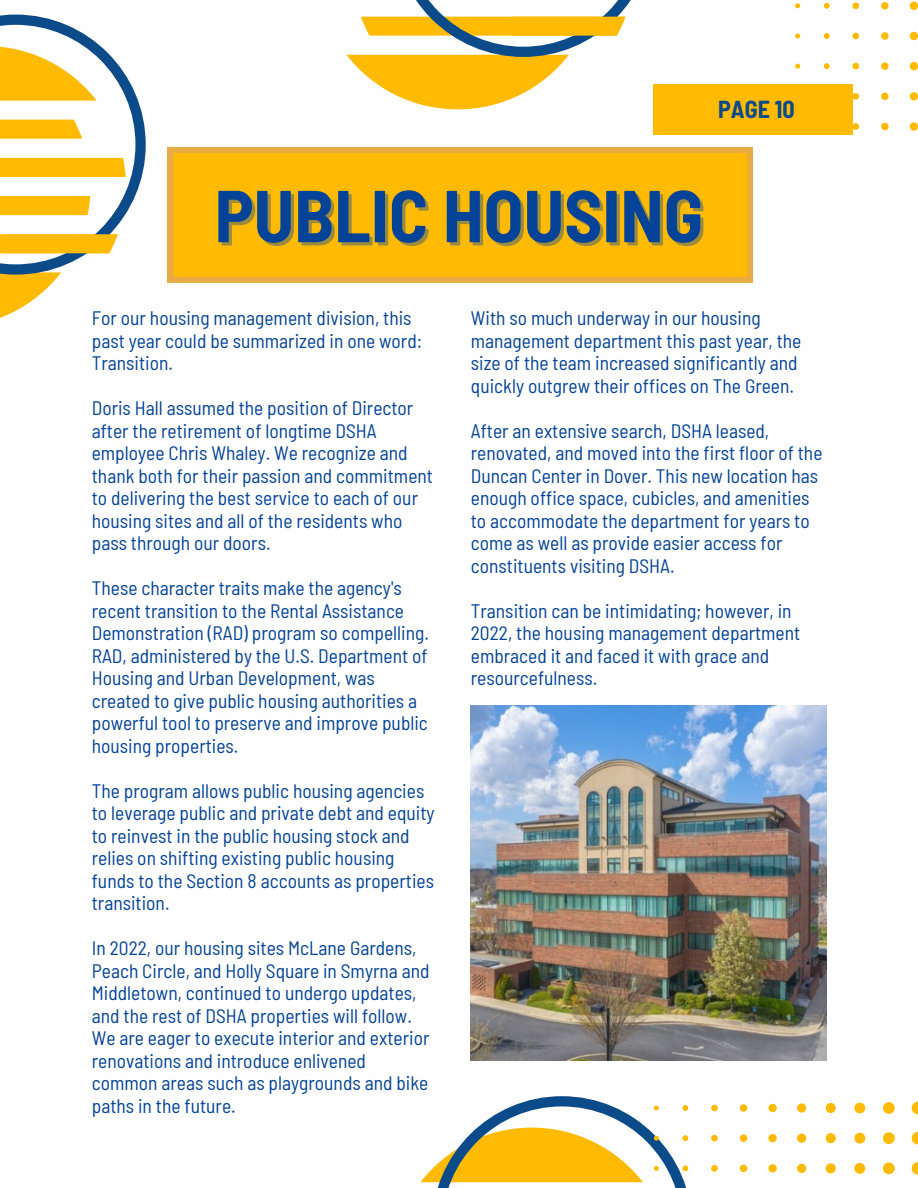
<style>
.page{position:relative;width:918px;height:1188px;background:#fff}
.page>*{position:absolute;margin:0;border:0;box-sizing:border-box;transform-origin:0 0}
.t1{font:700 semi-condensed 73.35px "Barlow";color:#044397}
.t2{font:700 semi-condensed 24px "Barlow";color:#0b4b89}
.t3{font:semi-condensed 19.5px/22.5px "Barlow";color:#044397}
</style>
<div class="page">
<div style="left:653px;top:84px;width:200px;height:51px;background:#ffbb03"></div>
<svg style="left:346px;top:0;width:285px;height:109px"></svg>
<svg style="left:168px;top:147px;width:585px;height:135px;background:#fcb909"></svg>
<svg style="left:0;top:15px;width:146px;height:303px"></svg>
<svg style="left:910px;top:2px;width:8px;height:8px"></svg>
<svg style="left:881px;top:2px;width:8px;height:8px"></svg>
<svg style="left:852px;top:2px;width:7px;height:7px"></svg>
<svg style="left:824px;top:3px;width:6px;height:6px"></svg>
<svg style="left:795px;top:3px;width:5px;height:5px"></svg>
<svg style="left:910px;top:32px;width:8px;height:8px"></svg>
<svg style="left:881px;top:32px;width:8px;height:8px"></svg>
<svg style="left:852px;top:33px;width:7px;height:6px"></svg>
<svg style="left:824px;top:33px;width:6px;height:6px"></svg>
<svg style="left:795px;top:33px;width:5px;height:5px"></svg>
<svg style="left:910px;top:62px;width:8px;height:8px"></svg>
<svg style="left:881px;top:62px;width:8px;height:8px"></svg>
<svg style="left:852px;top:63px;width:7px;height:6px"></svg>
<svg style="left:824px;top:63px;width:6px;height:6px"></svg>
<svg style="left:795px;top:64px;width:5px;height:5px"></svg>
<svg style="left:910px;top:92px;width:8px;height:9px"></svg>
<svg style="left:881px;top:93px;width:8px;height:7px"></svg>
<svg style="left:853px;top:93px;width:6px;height:7px"></svg>
<svg style="left:910px;top:122px;width:8px;height:9px"></svg>
<svg style="left:881px;top:123px;width:8px;height:7px"></svg>
<svg style="left:853px;top:123px;width:6px;height:7px"></svg>
<img style="left:471px;top:706px;width:355px;height:355px">
<svg style="left:912px;top:1102px;width:6px;height:12px"></svg>
<svg style="left:883px;top:1102px;width:12px;height:12px"></svg>
<svg style="left:854px;top:1103px;width:11px;height:10px"></svg>
<svg style="left:826px;top:1103px;width:10px;height:10px"></svg>
<svg style="left:797px;top:1103px;width:9px;height:10px"></svg>
<svg style="left:768px;top:1104px;width:9px;height:8px"></svg>
<svg style="left:740px;top:1104px;width:7px;height:8px"></svg>
<svg style="left:711px;top:1105px;width:7px;height:6px"></svg>
<svg style="left:912px;top:1132px;width:6px;height:12px"></svg>
<svg style="left:883px;top:1132px;width:12px;height:12px"></svg>
<svg style="left:854px;top:1133px;width:11px;height:11px"></svg>
<svg style="left:826px;top:1133px;width:10px;height:10px"></svg>
<svg style="left:797px;top:1134px;width:9px;height:9px"></svg>
<svg style="left:768px;top:1134px;width:9px;height:8px"></svg>
<svg style="left:740px;top:1134px;width:7px;height:8px"></svg>
<svg style="left:711px;top:1135px;width:7px;height:6px"></svg>
<svg style="left:912px;top:1162px;width:6px;height:13px"></svg>
<svg style="left:883px;top:1163px;width:12px;height:11px"></svg>
<svg style="left:854px;top:1163px;width:11px;height:11px"></svg>
<svg style="left:826px;top:1163px;width:10px;height:10px"></svg>
<svg style="left:797px;top:1164px;width:9px;height:9px"></svg>
<svg style="left:768px;top:1164px;width:9px;height:9px"></svg>
<svg style="left:740px;top:1165px;width:7px;height:7px"></svg>
<svg style="left:711px;top:1165px;width:7px;height:7px"></svg>
<svg style="left:420px;top:1096px;width:269px;height:92px"></svg>
<p class="t2" style="left:718px;top:94px;width:78px">PAGE 10</p>
<p class="t1" style="left:215px;top:169px;width:490px">PUBLIC HOUSING</p>
<p class="t3" style="left:92px;top:306px;width:332px">For our housing management division, this past year could be summarized in one word:<br>Transition.</p>
<h2 class="t3" style="left:92px;top:396px;width:343px">Doris Hall assumed the position of Director after the retirement of longtime DSHA employee Chris Whaley. We recognize and thank both for their passion and commitment to delivering the best service to each of our housing sites and all of the residents who pass through our doors.</h2>
<h1 class="t3" style="left:92px;top:576px;width:339px">These character traits make the agency's recent transition to the Rental Assistance Demonstration (RAD) program so compelling.<br>RAD, administered by the U.S. Department of Housing and Urban Development, was created to give public housing authorities a powerful tool to preserve and improve public housing properties.</h1>
<p class="t3" style="left:92px;top:779px;width:344px">The program allows public housing agencies to leverage public and private debt and equity to reinvest in the public housing stock and relies on shifting existing public housing funds to the Section 8 accounts as properties transition.</p>
<p class="t3" style="left:92px;top:936px;width:339px">In 2022, our housing sites McLane Gardens, Peach Circle, and Holly Square in Smyrna and Middletown, continued to undergo updates, and the rest of DSHA properties will follow.<br>We are eager to execute interior and exterior renovations and introduce enlivened common areas such as playgrounds and bike paths in the future.</p>
<p class="t3" style="left:471px;top:306px;width:332px">With so much underway in our housing management department this past year, the size of the team increased significantly and quickly outgrew their offices on The Green.</p>
<p class="t3" style="left:471px;top:419px;width:353px">After an extensive search, DSHA leased, renovated, and moved into the first floor of the Duncan Center in Dover. This new location has enough office space, cubicles, and amenities to accommodate the department for years to come as well as provide easier access for constituents visiting DSHA.</p>
<p class="t3" style="left:471px;top:599px;width:331px">Transition can be intimidating; however, in 2022, the housing management department embraced it and faced it with grace and resourcefulness.</p>
</div>
